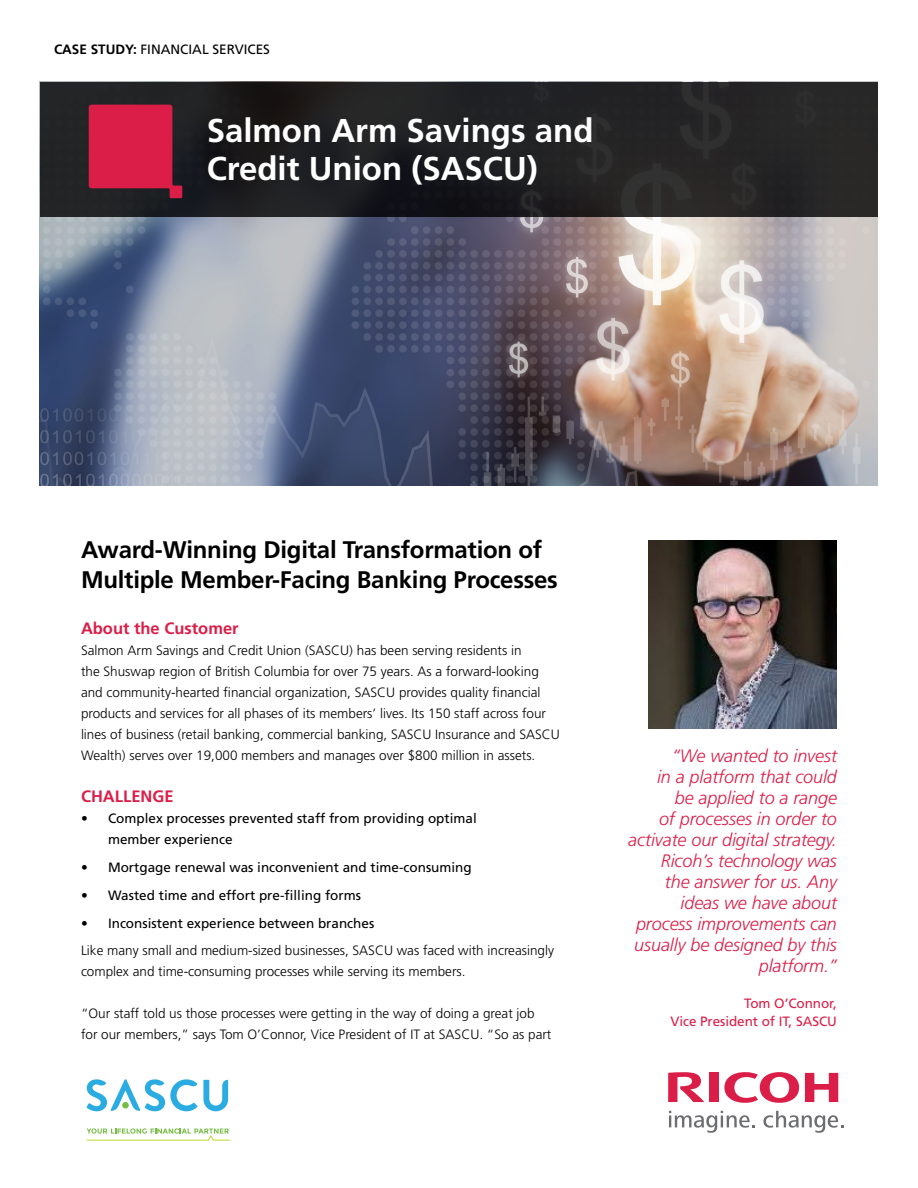
<style>
.page{position:relative;width:918px;height:1188px;background:#fff}
.page>*{position:absolute;margin:0;border:0;box-sizing:border-box;transform-origin:0 0}
.t1{font:700 33px/37.5px "Frutiger LT Std";color:#fff}
.t2{font:700 24px/30px "Frutiger LT Std";letter-spacing:-.01em;color:#000}
.t3{font:italic 300 18px/21px "Frutiger LT Std";letter-spacing:-.005em;color:#da1e48;text-align:right}
.t4{font:700 16.5px "Frutiger LT Std";color:#da1e48}
.t5{font:300 13.5px/21px "Frutiger LT Std";color:#000}
.t6{font:13.5px/21px "Frutiger LT Std";color:#000}
.t7{font:13.5px/18px "Frutiger LT Std";letter-spacing:-.005em;color:#da1e48;text-align:right}
.s1{font-weight:700}
</style>
<div class="page">
<svg style="left:724px;top:1072px;width:75px;height:31px"></svg>
<svg style="left:805px;top:1073px;width:33px;height:29px"></svg>
<div style="left:709px;top:1073px;width:10px;height:29px;background:#da1e48"></div>
<svg style="left:668px;top:1072px;width:36px;height:30px"></svg>
<svg style="left:669px;top:1111px;width:86px;height:22px"></svg>
<svg style="left:763px;top:1111px;width:81px;height:22px"></svg>
<img style="left:648px;top:540px;width:189px;height:189px">
<svg style="left:86px;top:1079px;width:142px;height:32px"></svg>
<div style="left:122px;top:1102px;width:7px;height:6px;background:#76bc43;border-radius:50%"></div>
<svg style="left:87px;top:1128px;width:143px;height:13px"></svg>
<img style="left:40px;top:217px;width:838px;height:269px">
<svg style="left:40px;top:82px;width:838px;height:135px;background:#212123"></svg>
<svg style="left:89px;top:105px;width:93px;height:93px;background:#b81e41"></svg>
<p class="t6" style="left:54px;top:39px;width:218px"><span class="s1">CASE STUDY:</span> FINANCIAL SERVICES</p>
<h1 class="t1" style="left:207px;top:112px;width:388px">Salmon Arm Savings and<br>Credit Union (SASCU)</h1>
<h2 class="t2" style="left:81px;top:535px;width:478px">Award-Winning Digital Transformation of<br>Multiple Member-Facing Banking Processes</h2>
<p class="t4" style="left:81px;top:619px;width:159px">About the Customer</p>
<p class="t5" style="left:81px;top:640px;width:480px">Salmon Arm Savings and Credit Union (SASCU) has been serving residents in<br>the Shuswap region of British Columbia for over 75 years. As a forward-looking and community-hearted financial organization, SASCU provides quality financial products and services for all phases of its members’ lives. Its 150 staff across four lines of business (retail banking, commercial banking, SASCU Insurance and SASCU Wealth) serves over 19,000 members and manages over $800 million in assets.</p>
<p class="t4" style="left:81px;top:787px;width:94px">CHALLENGE</p>
<p class="t6" style="left:108px;top:808px;width:370px;text-indent:-27px">• Complex processes prevented staff from providing optimal member experience</p>
<p class="t6" style="left:81px;top:857px;width:392px">• Mortgage renewal was inconvenient and time-consuming</p>
<p class="t6" style="left:81px;top:885px;width:282px">• Wasted time and effort pre-filling forms</p>
<p class="t6" style="left:81px;top:913px;width:295px">• Inconsistent experience between branches</p>
<p class="t5" style="left:81px;top:941px;width:475px">Like many small and medium-sized businesses, SASCU was faced with increasingly complex and time-consuming processes while serving its members.</p>
<p class="t5" style="left:81px;top:1004px;width:472px">“Our staff told us those processes were getting in the way of doing a great job for our members,” says Tom O’Connor, Vice President of IT at SASCU. “So as part</p>
<p class="t3" style="left:628px;top:745px;width:210px">“We wanted to invest<br>in a platform that could<br>be applied to a range<br>of processes in order to activate our digital strategy.<br>Ricoh’s technology was<br>the answer for us. Any ideas we have about process improvements can usually be designed by this platform.”</p>
<p class="t7" style="left:670px;top:994px;width:168px">Tom O’Connor,<br>Vice President of IT, SASCU</p>
</div>
